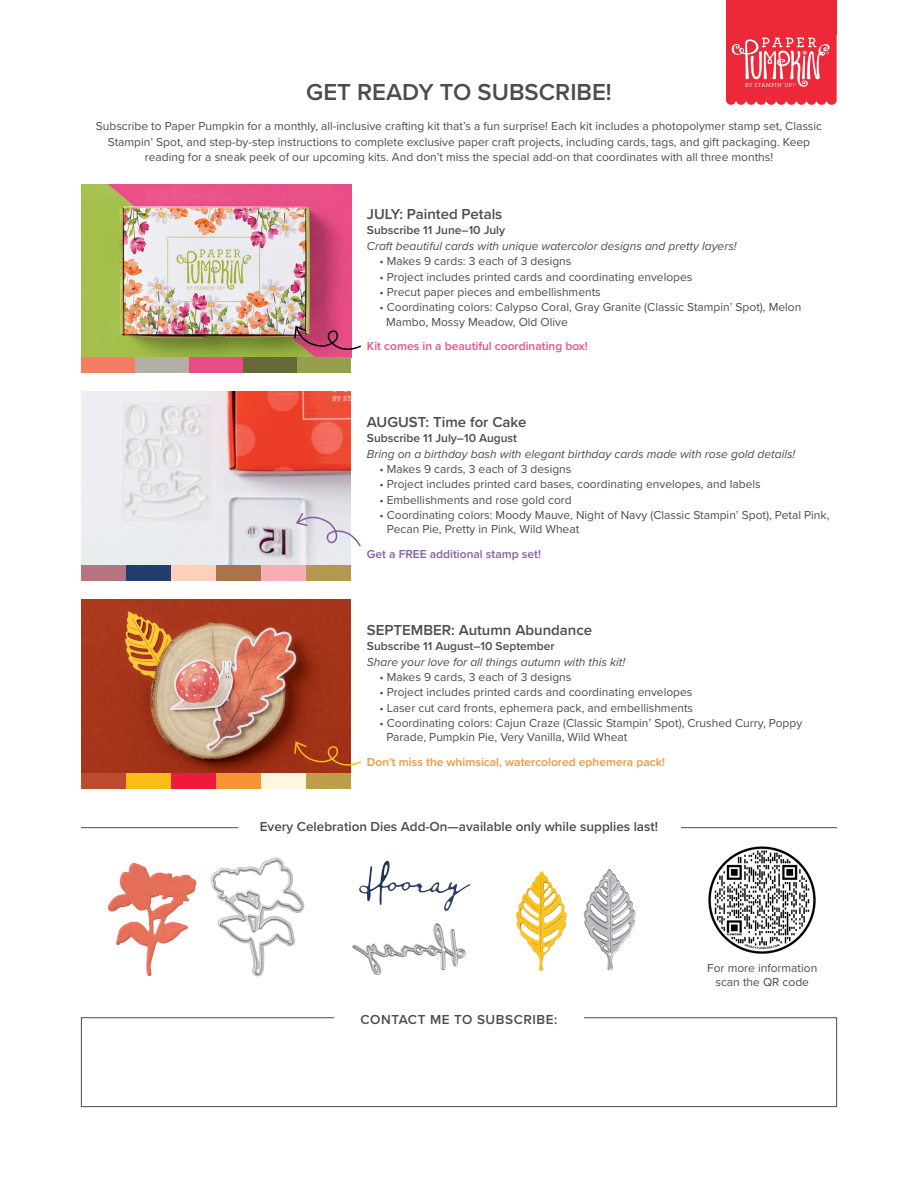
<style>
.page{position:relative;width:918px;height:1188px;background:#fff}
.page>*{position:absolute;margin:0;border:0;box-sizing:border-box;transform-origin:0 0}
.t1{font:600 24px "Proxima Nova";color:#4b4c4d}
.t2{font:600 15px "Proxima Nova";color:#4b4c4d}
.t3{font:600 13.5px "Proxima Nova";color:#4b4c4d}
.t4{font:600 13.5px "Proxima Nova";letter-spacing:.04em;color:#4b4c4d}
.t5{font:12px/14.2px "Proxima Nova";color:#4b4c4d}
.t6{font:italic 12px "Proxima Nova";color:#4b4c4d}
.t7{font:600 12px "Proxima Nova";color:#4b4c4d}
.t8{font:600 12px "Proxima Nova";color:#f79433}
.t9{font:600 12px "Proxima Nova";color:#e94d87}
.t10{font:600 12px "Proxima Nova";color:#845ea4}
</style>
<div class="page">
<img style="left:81px;top:600px;width:270px;height:174px">
<img style="left:82px;top:392px;width:269px;height:174px">
<img style="left:81px;top:185px;width:271px;height:173px">
<div style="left:81px;top:1017px;width:756px;height:90px;border:1px solid #4b4c4d"></div>
<div style="left:334px;top:1013px;width:250px;height:11px;background:#fff"></div>
<div style="left:726px;top:0;width:111px;height:34px;background:#ed2838"></div>
<svg style="left:726px;top:34px;width:111px;height:71px;background:#ef505d"></svg>
<hr style="left:81px;top:827px;width:756px;height:1px;background:#4b4c4d">
<div style="left:238px;top:820px;width:442px;height:15px;background:#fff"></div>
<svg style="left:293px;top:325px;width:68px;height:30px;background:#be617c"></svg>
<img style="left:708px;top:846px;width:108px;height:108px">
<div style="left:81px;top:358px;width:54px;height:15px;background:#f47e63"></div>
<div style="left:135px;top:358px;width:54px;height:15px;background:#b3afa4"></div>
<div style="left:189px;top:358px;width:54px;height:15px;background:#e94d87"></div>
<div style="left:243px;top:358px;width:54px;height:15px;background:#666838"></div>
<div style="left:297px;top:358px;width:54px;height:15px;background:#989f4c"></div>
<div style="left:126px;top:566px;width:45px;height:15px;background:#223e6d"></div>
<div style="left:171px;top:566px;width:45px;height:15px;background:#fcd0bb"></div>
<div style="left:81px;top:566px;width:45px;height:15px;background:#b47580"></div>
<div style="left:216px;top:566px;width:45px;height:15px;background:#a97449"></div>
<div style="left:261px;top:566px;width:45px;height:15px;background:#f7acb6"></div>
<div style="left:306px;top:566px;width:45px;height:15px;background:#b3984e"></div>
<div style="left:81px;top:774px;width:45px;height:15px;background:#bf492d"></div>
<div style="left:126px;top:774px;width:45px;height:15px;background:#f8bd16"></div>
<div style="left:171px;top:774px;width:45px;height:15px;background:#ed1a3b"></div>
<div style="left:216px;top:774px;width:45px;height:15px;background:#f79433"></div>
<div style="left:261px;top:774px;width:45px;height:15px;background:#fff7e1"></div>
<div style="left:306px;top:774px;width:45px;height:15px;background:#bf9e49"></div>
<svg style="left:295px;top:512px;width:66px;height:36px"></svg>
<svg style="left:293px;top:740px;width:68px;height:31px;background:#b45a37"></svg>
<img style="left:108px;top:863px;width:89px;height:113px">
<img style="left:359px;top:863px;width:111px;height:48px">
<img style="left:352px;top:923px;width:114px;height:52px">
<img style="left:210px;top:857px;width:95px;height:120px">
<img style="left:584px;top:869px;width:52px;height:101px">
<img style="left:516px;top:871px;width:51px;height:100px">
<h1 class="t1" style="left:306px;top:78px;width:307px">GET READY TO SUBSCRIBE!</h1>
<p class="t5" style="left:96px;top:118px;width:728px;line-height:15.8px;text-align:center">Subscribe to Paper Pumpkin for a monthly, all-inclusive crafting kit that’s a fun surprise! Each kit includes a photopolymer stamp set, Classic<br>Stampin’ Spot, and step-by-step instructions to complete exclusive paper craft projects, including cards, tags, and gift packaging. Keep reading for a sneak peek of our upcoming kits. And don’t miss the special add-on that coordinates with all three months!</p>
<p class="t2" style="left:367px;top:205px;width:137px">JULY: Painted Petals</p>
<p class="t7" style="left:367px;top:223px;width:140px">Subscribe 11 June–10 July</p>
<p class="t6" style="left:367px;top:239px;width:371px">Craft beautiful cards with unique watercolor designs and pretty layers!</p>
<p class="t5" style="left:379px;top:254px;width:194px">• Makes 9 cards: 3 each of 3 designs</p>
<p class="t5" style="left:379px;top:270px;width:315px">• Project includes printed cards and coordinating envelopes</p>
<p class="t5" style="left:379px;top:285px;width:223px">• Precut paper pieces and embellishments</p>
<p class="t5" style="left:386px;top:300px;width:417px;text-indent:-7px">• Coordinating colors: Calypso Coral, Gray Granite (Classic Stampin’ Spot), Melon<br>Mambo, Mossy Meadow, Old Olive</p>
<p class="t9" style="left:367px;top:339px;width:222px">Kit comes in a beautiful coordinating box!</p>
<p class="t2" style="left:367px;top:413px;width:161px">AUGUST: Time for Cake</p>
<p class="t7" style="left:367px;top:431px;width:152px">Subscribe 11 July–10 August</p>
<p class="t6" style="left:367px;top:446px;width:430px">Bring on a birthday bash with elegant birthday cards made with rose gold details!</p>
<p class="t5" style="left:379px;top:462px;width:194px">• Makes 9 cards, 3 each of 3 designs</p>
<p class="t5" style="left:379px;top:478px;width:383px">• Project includes printed card bases, coordinating envelopes, and labels</p>
<p class="t5" style="left:379px;top:493px;width:194px">• Embellishments and rose gold cord</p>
<p class="t5" style="left:387px;top:508px;width:444px;text-indent:-8px">• Coordinating colors: Moody Mauve, Night of Navy (Classic Stampin’ Spot), Petal Pink,<br>Pecan Pie, Pretty in Pink, Wild Wheat</p>
<p class="t10" style="left:367px;top:547px;width:176px">Get a FREE additional stamp set!</p>
<p class="t2" style="left:367px;top:621px;width:227px">SEPTEMBER: Autumn Abundance</p>
<p class="t7" style="left:367px;top:639px;width:189px">Subscribe 11 August–10 September</p>
<p class="t6" style="left:367px;top:654px;width:260px">Share your love for all things autumn with this kit!</p>
<p class="t5" style="left:379px;top:670px;width:194px">• Makes 9 cards, 3 each of 3 designs</p>
<p class="t5" style="left:379px;top:685px;width:315px">• Project includes printed cards and coordinating envelopes</p>
<p class="t5" style="left:379px;top:701px;width:315px">• Laser cut card fronts, ephemera pack, and embellishments</p>
<p class="t5" style="left:386px;top:716px;width:417px;text-indent:-7px">• Coordinating colors: Cajun Craze (Classic Stampin’ Spot), Crushed Curry, Poppy<br>Parade, Pumpkin Pie, Very Vanilla, Wild Wheat</p>
<p class="t8" style="left:367px;top:755px;width:300px">Don’t miss the whimsical, watercolored ephemera pack!</p>
<p class="t3" style="left:260px;top:818px;width:400px">Every Celebration Dies Add-On—available only while supplies last!</p>
<p class="t4" style="left:361px;top:1011px;width:198px">CONTACT ME TO SUBSCRIBE:</p>
<p class="t5" style="left:707px;top:961px;width:112px;text-align:center">For more information scan the QR code</p>
</div>
